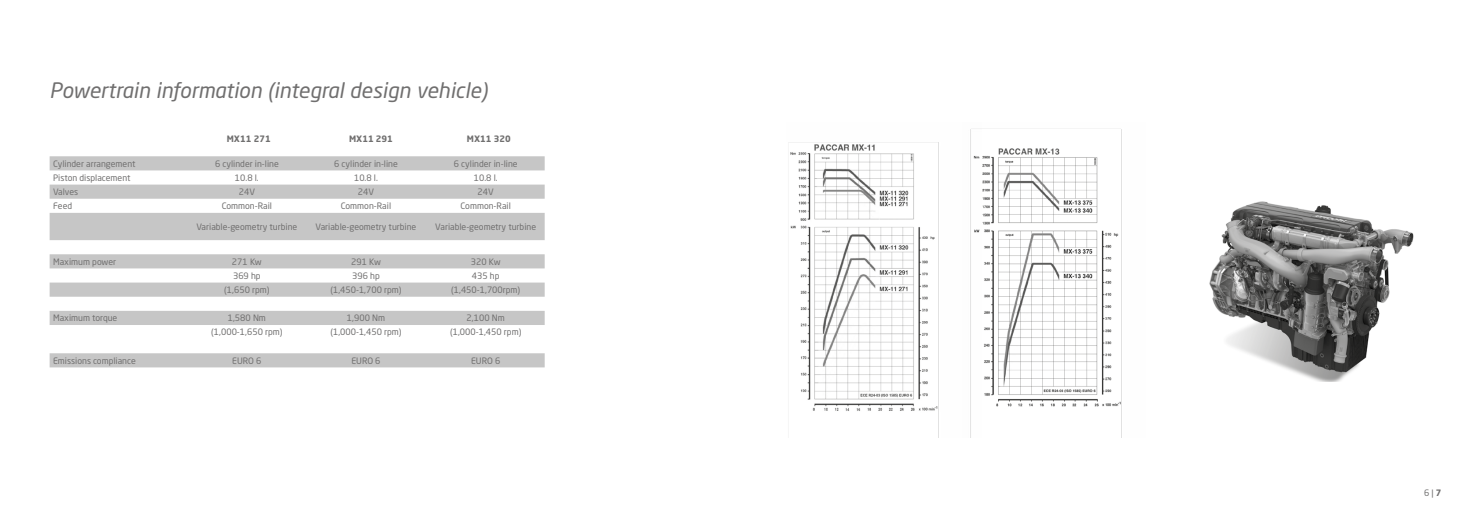
<style>
.page{position:relative;width:1474px;height:521px;background:#fff}
.page>*{position:absolute;margin:0;border:0;box-sizing:border-box;transform-origin:0 0}
.t1{font:italic 21px "Neo Sans Std";color:#706f6f}
.t2{font:8.75px "Neo Sans Std";color:#706f6f}
.t3{font:700 8.75px "Neo Sans Std";color:#706f6f}
.s1{font-weight:700}
</style>
<div class="page">
<img style="left:788px;top:142px;width:151px;height:296px">
<img style="left:970px;top:128px;width:152px;height:310px">
<svg style="left:50px;top:156px;width:494px;height:211px;fill:#c6c6c6"></svg>
<img style="left:1209px;top:201px;width:205px;height:180px">
<h1 class="t1" style="left:50px;top:77px;width:439px">Powertrain information (integral design vehicle)</h1>
<p class="t3" style="left:227px;top:133px;width:45px">MX11 271</p>
<p class="t3" style="left:349px;top:133px;width:45px">MX11 291</p>
<p class="t3" style="left:467px;top:133px;width:45px">MX11 320</p>
<p class="t2" style="left:53px;top:158px;width:84px">Cylinder arrangement</p>
<p class="t2" style="left:215px;top:158px;width:65px">6 cylinder in-line</p>
<p class="t2" style="left:334px;top:158px;width:65px">6 cylinder in-line</p>
<p class="t2" style="left:454px;top:158px;width:65px">6 cylinder in-line</p>
<p class="t2" style="left:53px;top:172px;width:79px">Piston displacement</p>
<p class="t2" style="left:235px;top:172px;width:25px">10.8 l.</p>
<p class="t2" style="left:354px;top:172px;width:25px">10.8 l.</p>
<p class="t2" style="left:474px;top:172px;width:25px">10.8 l.</p>
<p class="t2" style="left:53px;top:186px;width:27px">Valves</p>
<p class="t2" style="left:239px;top:186px;width:18px">24V</p>
<p class="t2" style="left:358px;top:186px;width:18px">24V</p>
<p class="t2" style="left:477px;top:186px;width:18px">24V</p>
<p class="t2" style="left:53px;top:201px;width:21px">Feed</p>
<p class="t2" style="left:222px;top:201px;width:52px">Common-Rail</p>
<p class="t2" style="left:341px;top:201px;width:52px">Common-Rail</p>
<p class="t2" style="left:460px;top:201px;width:52px">Common-Rail</p>
<p class="t2" style="left:196px;top:221px;width:102px">Variable-geometry turbine</p>
<p class="t2" style="left:315px;top:221px;width:102px">Variable-geometry turbine</p>
<p class="t2" style="left:435px;top:221px;width:102px">Variable-geometry turbine</p>
<p class="t2" style="left:53px;top:256px;width:64px">Maximum power</p>
<p class="t2" style="left:232px;top:256px;width:31px">271 Kw</p>
<p class="t2" style="left:351px;top:256px;width:31px">291 Kw</p>
<p class="t2" style="left:471px;top:256px;width:31px">320 Kw</p>
<p class="t2" style="left:233px;top:270px;width:29px">369 hp</p>
<p class="t2" style="left:352px;top:270px;width:29px">396 hp</p>
<p class="t2" style="left:472px;top:270px;width:29px">435 hp</p>
<p class="t2" style="left:224px;top:284px;width:47px">(1,650 rpm)</p>
<p class="t2" style="left:330px;top:284px;width:73px">(1,450-1,700 rpm)</p>
<p class="t2" style="left:451px;top:284px;width:71px">(1,450-1,700rpm)</p>
<p class="t2" style="left:53px;top:313px;width:66px">Maximum torque</p>
<p class="t2" style="left:228px;top:313px;width:40px">1,580 Nm</p>
<p class="t2" style="left:347px;top:313px;width:40px">1,900 Nm</p>
<p class="t2" style="left:466px;top:313px;width:40px">2,100 Nm</p>
<p class="t2" style="left:211px;top:327px;width:73px">(1,000-1,650 rpm)</p>
<p class="t2" style="left:330px;top:327px;width:73px">(1,000-1,450 rpm)</p>
<p class="t2" style="left:450px;top:327px;width:73px">(1,000-1,450 rpm)</p>
<p class="t2" style="left:53px;top:355px;width:84px">Emissions compliance</p>
<p class="t2" style="left:232px;top:355px;width:31px">EURO 6</p>
<p class="t2" style="left:351px;top:355px;width:31px">EURO 6</p>
<p class="t2" style="left:471px;top:355px;width:31px">EURO 6</p>
<p class="t2" style="left:1423px;top:487px;width:19px">6 | <span class="s1">7</span></p>
</div>
